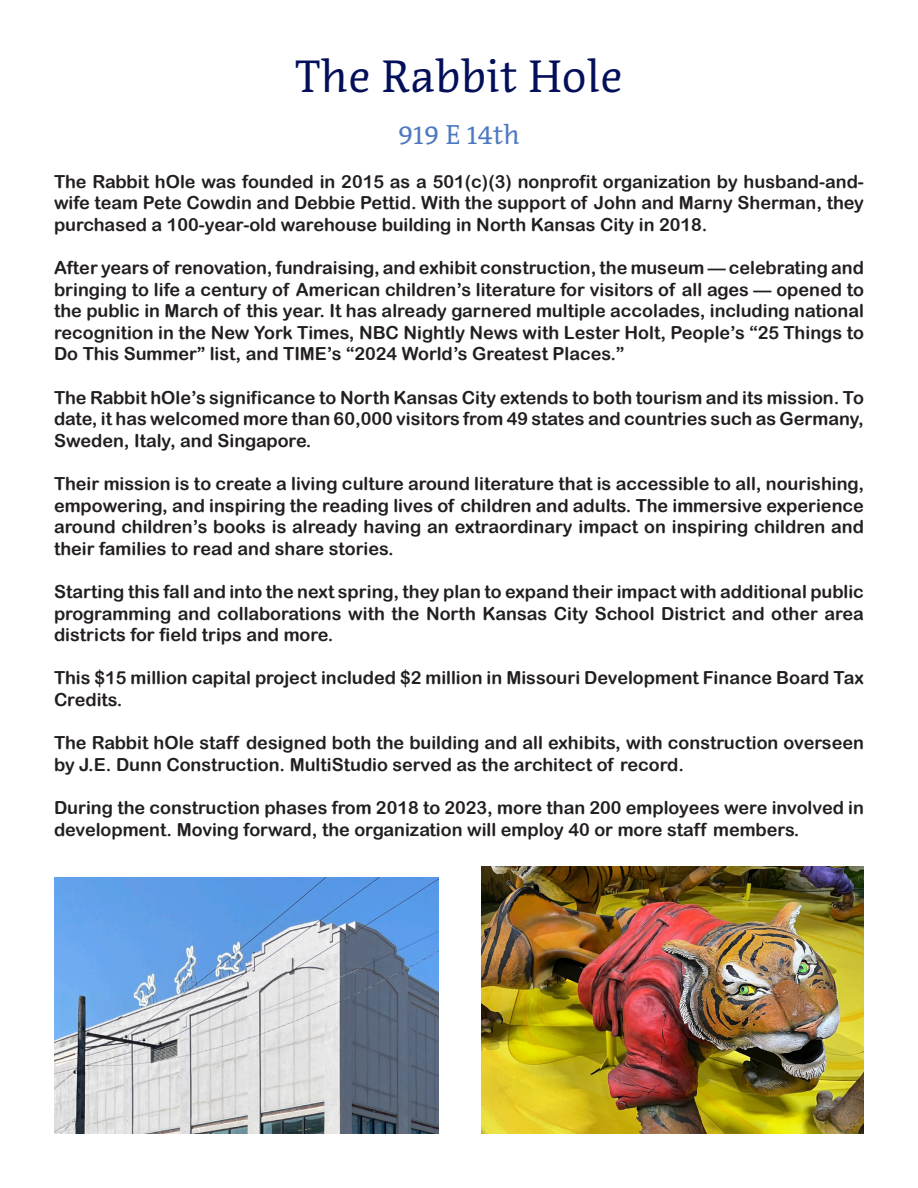
<style>
.page{position:relative;width:918px;height:1188px;background:#fff}
.page>*{position:absolute;margin:0;border:0;box-sizing:border-box;transform-origin:0 0}
.t1{font:300 45px "Acuta";color:#031059}
.t2{font:300 27px "Acuta";color:#4e78c0}
.t3{font:18px/21.6px "Arial Rounded MT Bold";color:#231f20;text-align:justify}
</style>
<div class="page">
<img style="left:54px;top:878px;width:384px;height:256px">
<img style="left:482px;top:866px;width:382px;height:268px">
<p class="t1" style="left:295px;top:50px;width:329px">The Rabbit Hole</p>
<p class="t2" style="left:398px;top:119px;width:123px">919 E 14th</p>
<p class="t3" style="left:54px;top:170px;width:811px">The Rabbit hOle was founded in 2015 as a 501(c)(3) nonprofit organization by husband-and&shy;wife team Pete Cowdin and Debbie Pettid. With the support of John and Marny Sherman, they purchased a 100-year-old warehouse building in North Kansas City in 2018.</p>
<p class="t3" style="left:54px;top:257px;width:812px">After years of renovation, fundraising, and exhibit construction, the museum — celebrating and bringing to life a century of American children’s literature for visitors of all ages — opened to the public in March of this year. It has already garnered multiple accolades, including national recognition in the New York Times, NBC Nightly News with Lester Holt, People’s “25 Things to Do This Summer” list, and TIME’s “2024 World’s Greatest Places.”</p>
<p class="t3" style="left:54px;top:386px;width:811px">The Rabbit hOle’s significance to North Kansas City extends to both tourism and its mission. To date, it has welcomed more than 60,000 visitors from 49 states and countries such as Germany, Sweden, Italy, and Singapore.</p>
<p class="t3" style="left:54px;top:473px;width:812px">Their mission is to create a living culture around literature that is accessible to all, nourishing, empowering, and inspiring the reading lives of children and adults. The immersive experience around children’s books is already having an extraordinary impact on inspiring children and their families to read and share stories.</p>
<p class="t3" style="left:54px;top:581px;width:812px">Starting this fall and into the next spring, they plan to expand their impact with additional public programming and collaborations with the North Kansas City School District and other area districts for field trips and more.</p>
<p class="t3" style="left:54px;top:667px;width:811px">This $15 million capital project included $2 million in Missouri Development Finance Board Tax<br>Credits.</p>
<p class="t3" style="left:54px;top:732px;width:811px">The Rabbit hOle staff designed both the building and all exhibits, with construction overseen by J.E. Dunn Construction. MultiStudio served as the architect of record.</p>
<p class="t3" style="left:54px;top:797px;width:812px">During the construction phases from 2018 to 2023, more than 200 employees were involved in development. Moving forward, the organization will employ 40 or more staff members.</p>
</div>
